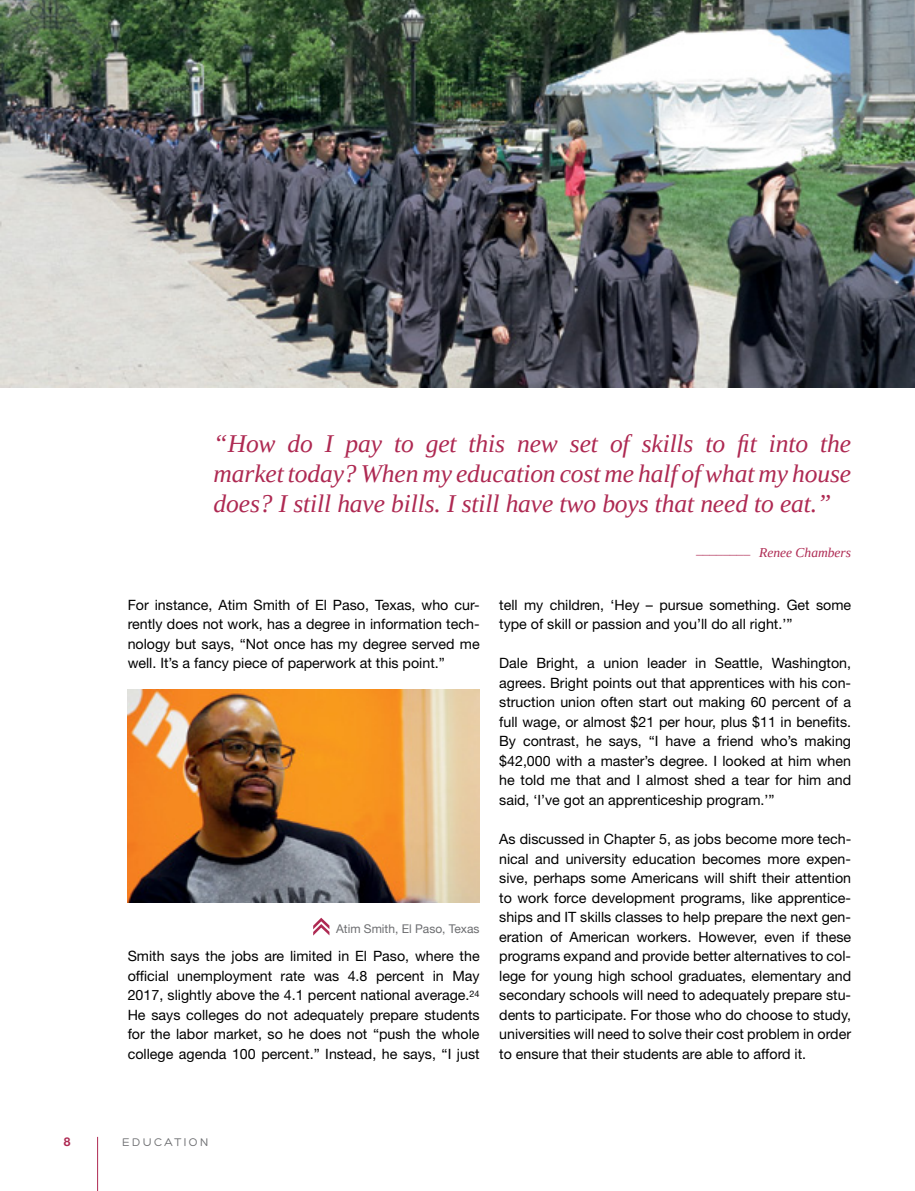
<style>
.page{position:relative;width:915px;height:1191px;background:#fff}
.page>*{position:absolute;margin:0;border:0;box-sizing:border-box;transform-origin:0 0}
.t1{font:italic 25.5px/30px "Tinos";letter-spacing:-.005em;color:#ae2952;text-align:justify}
.t2{font:14.25px/19.5px "Helvetica Neue LT Std";color:#000;text-align:justify}
.t3{font:italic 13.5px "Tinos";color:#ae2952}
.t4{font:12px "Helvetica Neue";color:#6d6e71}
.t5{font:12px "Hero";letter-spacing:.2em;color:#6d6e71}
.t6{font:700 12px "Helvetica Neue";color:#ae2952}
</style>
<div class="page">
<hr style="left:97px;top:1136px;width:1px;height:55px;background:#ae2952">
<img style="left:128px;top:690px;width:351px;height:212px">
<svg style="left:313px;top:917px;width:16px;height:18px"></svg>
<img style="left:0;top:0;width:914px;height:388px">
<h1 class="t1" style="left:213px;top:428px;width:638px">“How do I pay to get this new set of skills to fit into the market today? When my education cost me half of what my house does? I still have bills. I still have two boys that need to eat.”</h1>
<p class="t3" style="left:694px;top:551px;width:55px">¯¯¯¯¯¯¯¯</p>
<p class="t3" style="left:759px;top:544px;width:93px">Renee Chambers</p>
<p class="t2" style="left:128px;top:595px;width:353px">For instance, Atim Smith of El Paso, Texas, who cur&shy;rently does not work, has a degree in information tech&shy;nology but says, “Not once has my degree served me well. It’s a fancy piece of paperwork at this point.”</p>
<p class="t4" style="left:336px;top:921px;width:145px">Atim Smith, El Paso, Texas</p>
<p class="t2" style="left:128px;top:946px;width:353px">Smith says the jobs are limited in El Paso, where the official unemployment rate was 4.8 percent in M ay 2017, slightly above the 4.1 percent national average.<sup>24<br></sup>H e says colleges do not adequately prepare students for the labor market, so he does not “push the whole college agenda 100 percent.” Instead, he says, “I just</p>
<p class="t2" style="left:499px;top:595px;width:353px">tell my children, ‘Hey – pursue something. Get some type of skill or passion and you’ll do all right.’”</p>
<p class="t2" style="left:499px;top:653px;width:353px">Dale Bright, a union leader in Seattle, Washington, agrees. Bright points out that apprentices with his con&shy;struction union often start out making 60 percent of a full wage, or almost $21 per hour, plus $11 in benefits.<br>By contrast, he says, “I have a friend who’s making $42,000 with a master’s degree. I looked at him when he told me that and I almost shed a tear for him and said, ‘I’ve got an apprenticeship program.’”</p>
<p class="t2" style="left:499px;top:829px;width:353px">As discussed in Chapter 5, as jobs become more tech&shy;nical and university education becomes more expen&shy;sive, perhaps some Americans will shift their attention to work force development programs, like apprentice&shy;ships and IT skills classes to help prepare the next gen&shy;eration of American workers. H owever, even if these programs expand and provide better alternatives to col&shy;lege for young high school graduates, elementary and secondary schools will need to adequately prepare stu&shy;dents to participate. For those who do choose to study, universities will need to solve their cost problem in order to ensure that their students are able to afford it.</p>
<p class="t6" style="left:64px;top:1134px;width:8px">8</p>
<p class="t5" style="left:122px;top:1136px;width:88px">EDUCATION</p>
</div>
